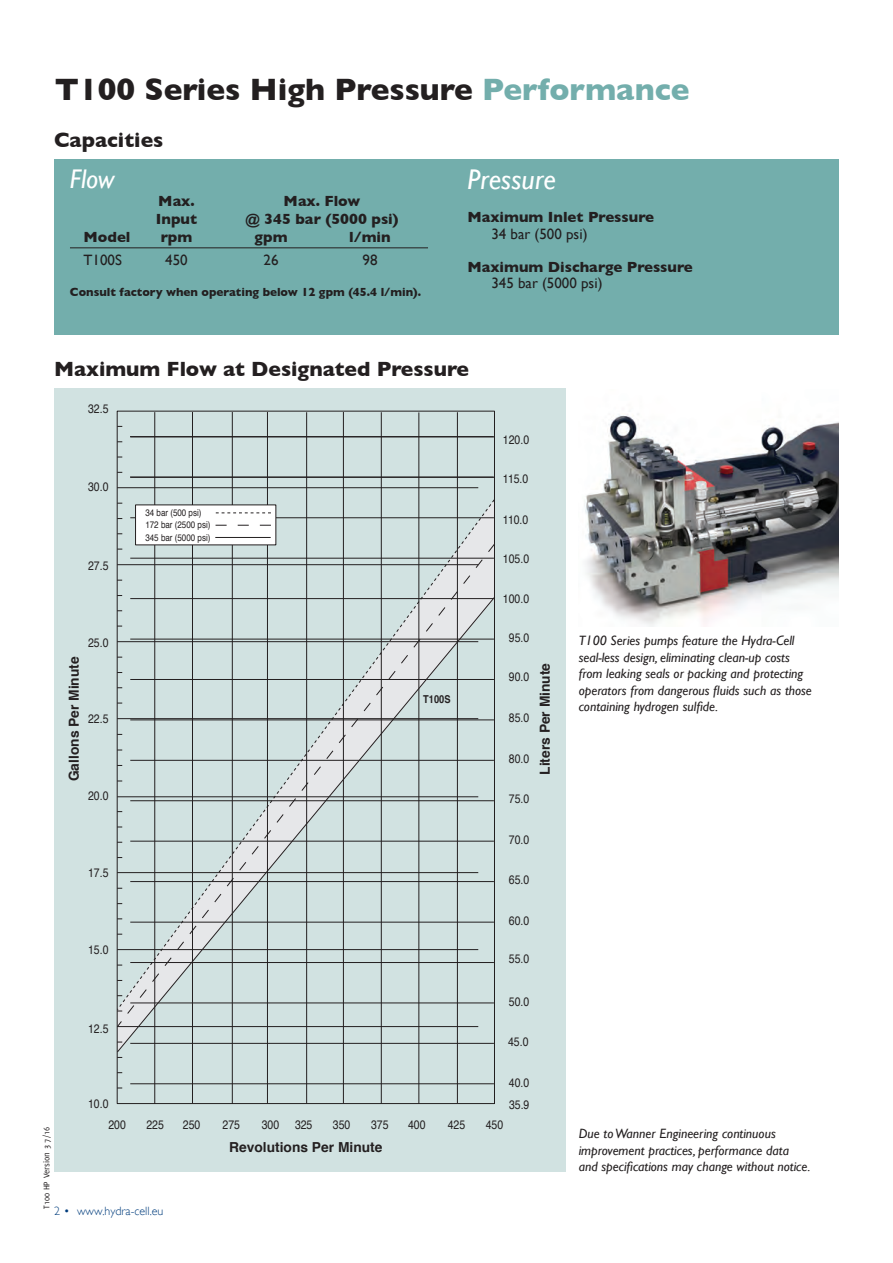
<style>
.page{position:relative;width:893px;height:1263px;background:#fff}
.page>*{position:absolute;margin:0;border:0;box-sizing:border-box;transform-origin:0 0}
.t1{font:700 31.5px "Gill Sans";color:#231f20}
.t2{font:italic 28.5px "Gill Sans";color:#fff}
.t3{font:italic 27px "Gill Sans";color:#fff}
.t4{font:700 21px "Gill Sans";color:#231f20}
.t5{font:700 15px "Gill Sans";color:#231f20}
.t6{font:15px "Gill Sans";color:#231f20}
.t7{font:700 13.8px "Helvetica";color:#231f20}
.t8{font:italic 13.5px/16.5px "Gill Sans";color:#231f20}
.t9{font:12.3px "Helvetica";color:#231f20;scale:.85 1}
.t10{font:700 12px "Gill Sans";color:#231f20}
.t11{font:300 12px "Gill Sans";color:#013d7d}
.t12{font:700 10.95px "Helvetica";color:#231f20;scale:.85 1}
.t13{font:9.45px/12.3px "Helvetica";color:#231f20;scale:.85 1}
.t14{font:9px "Delicious";color:#231f20}
.s1{color:#73aeac}
</style>
<div class="page">
<div style="left:54px;top:388px;width:512px;height:783px;background:#d1e2e1"></div>
<svg style="left:116px;top:499px;width:377px;height:44px"></svg>
<svg style="left:116px;top:1028px;width:377px;height:25px"></svg>
<hr style="left:381px;top:412px;width:1px;height:691px;background:#231f20">
<hr style="left:457px;top:412px;width:1px;height:691px;background:#231f20">
<hr style="left:306px;top:412px;width:1px;height:691px;background:#231f20">
<hr style="left:232px;top:412px;width:1px;height:692px;background:#231f20">
<hr style="left:154px;top:412px;width:1px;height:692px;background:#231f20">
<hr style="left:117px;top:487px;width:361px;height:1px;background:#231f20">
<hr style="left:192px;top:412px;width:1px;height:691px;background:#231f20">
<hr style="left:267px;top:412px;width:1px;height:691px;background:#231f20">
<hr style="left:343px;top:412px;width:1px;height:691px;background:#231f20">
<hr style="left:418px;top:412px;width:1px;height:692px;background:#231f20">
<svg style="left:116px;top:543px;width:379px;height:485px"></svg>
<hr style="left:130px;top:881px;width:364px;height:1px;background:#231f20">
<hr style="left:130px;top:841px;width:364px;height:1px;background:#231f20">
<hr style="left:130px;top:800px;width:364px;height:1px;background:#231f20">
<hr style="left:130px;top:760px;width:364px;height:1px;background:#231f20">
<hr style="left:130px;top:719px;width:364px;height:1px;background:#231f20">
<hr style="left:130px;top:679px;width:364px;height:1px;background:#231f20">
<hr style="left:130px;top:639px;width:364px;height:1px;background:#231f20">
<hr style="left:130px;top:598px;width:363px;height:1px;background:#231f20">
<hr style="left:130px;top:558px;width:364px;height:1px;background:#231f20">
<hr style="left:130px;top:517px;width:364px;height:1px;background:#231f20">
<hr style="left:130px;top:1083px;width:364px;height:1px;background:#231f20">
<hr style="left:130px;top:1043px;width:364px;height:1px;background:#231f20">
<hr style="left:130px;top:1002px;width:364px;height:1px;background:#231f20">
<hr style="left:130px;top:962px;width:364px;height:1px;background:#231f20">
<hr style="left:130px;top:922px;width:364px;height:1px;background:#231f20">
<hr style="left:130px;top:477px;width:364px;height:1px;background:#231f20">
<hr style="left:130px;top:436px;width:364px;height:1px;background:#231f20">
<div style="left:136px;top:505px;width:140px;height:40px;background:#fff"></div>
<svg style="left:216px;top:512px;width:55px;height:1px"></svg>
<hr style="left:215px;top:537px;width:56px;height:1px;background:#231f20">
<img style="left:584px;top:411px;width:255px;height:216px">
<div style="left:54px;top:160px;width:785px;height:175px;background:#73aeac"></div>
<hr style="left:70px;top:247px;width:358px;height:1px;background:#231f20">
<p class="t1" style="left:55px;top:71px;width:636px">T100 Series High Pressure <span class="s1">Performance</span></p>
<p class="t4" style="left:54px;top:128px;width:111px">Capacities</p>
<p class="t3" style="left:70px;top:163px;width:46px">Flow</p>
<p class="t5" style="left:158px;top:192px;width:38px">Max.</p>
<p class="t5" style="left:284px;top:192px;width:78px">Max. Flow</p>
<p class="t5" style="left:156px;top:210px;width:43px">Input</p>
<p class="t5" style="left:245px;top:210px;width:155px">@ 345 bar (5000 psi)</p>
<p class="t5" style="left:83px;top:228px;width:49px">Model</p>
<p class="t5" style="left:161px;top:228px;width:33px">rpm</p>
<p class="t5" style="left:254px;top:228px;width:35px">gpm</p>
<p class="t5" style="left:349px;top:228px;width:43px">l/min</p>
<p class="t6" style="left:83px;top:251px;width:40px">T100S</p>
<p class="t6" style="left:165px;top:251px;width:24px">450</p>
<p class="t6" style="left:263px;top:251px;width:16px">26</p>
<p class="t6" style="left:362px;top:251px;width:16px">98</p>
<p class="t10" style="left:70px;top:285px;width:353px">Consult factory when operating below 12 gpm (45.4 l/min).</p>
<p class="t2" style="left:467px;top:163px;width:90px">Pressure</p>
<p class="t5" style="left:467px;top:208px;width:188px">Maximum Inlet Pressure</p>
<p class="t6" style="left:491px;top:225px;width:98px">34 bar (500 psi)</p>
<p class="t5" style="left:467px;top:258px;width:227px">Maximum Discharge Pressure</p>
<p class="t6" style="left:491px;top:274px;width:113px">345 bar (5000 psi)</p>
<p class="t4" style="left:54px;top:356px;width:417px">Maximum Flow at Designated Pressure</p>
<p class="t9" style="left:88px;top:399px;width:26px">32.5</p>
<p class="t9" style="left:88px;top:477px;width:26px">30.0</p>
<p class="t9" style="left:88px;top:556px;width:26px">27.5</p>
<p class="t7" style="left:63px;top:781px;width:126px;rotate:-90deg">Gallons Per Minute</p>
<p class="t9" style="left:88px;top:633px;width:26px">25.0</p>
<p class="t9" style="left:88px;top:710px;width:26px">22.5</p>
<p class="t9" style="left:88px;top:787px;width:26px">20.0</p>
<p class="t9" style="left:88px;top:864px;width:26px">17.5</p>
<p class="t9" style="left:88px;top:941px;width:26px">15.0</p>
<p class="t13" style="left:145px;top:507px;width:78px">34 bar (500 psi)<br>172 bar (2500 psi)<br>345 bar (5000 psi)</p>
<p class="t12" style="left:423px;top:690px;width:34px">T100S</p>
<p class="t9" style="left:503px;top:430px;width:32px">120.0</p>
<p class="t9" style="left:503px;top:469px;width:31px">115.0</p>
<p class="t9" style="left:503px;top:510px;width:31px">110.0</p>
<p class="t9" style="left:503px;top:549px;width:32px">105.0</p>
<p class="t9" style="left:503px;top:589px;width:32px">100.0</p>
<p class="t9" style="left:509px;top:628px;width:26px">95.0</p>
<p class="t9" style="left:509px;top:668px;width:26px">90.0</p>
<p class="t9" style="left:509px;top:708px;width:26px">85.0</p>
<p class="t9" style="left:509px;top:749px;width:26px">80.0</p>
<p class="t9" style="left:509px;top:789px;width:26px">75.0</p>
<p class="t7" style="left:534px;top:775px;width:113px;rotate:-90deg">Liters Per Minute</p>
<p class="t9" style="left:509px;top:830px;width:26px">70.0</p>
<p class="t9" style="left:509px;top:870px;width:26px">65.0</p>
<p class="t9" style="left:509px;top:911px;width:26px">60.0</p>
<p class="t9" style="left:509px;top:949px;width:26px">55.0</p>
<p class="t9" style="left:88px;top:1019px;width:26px">12.5</p>
<p class="t9" style="left:88px;top:1094px;width:26px">10.0</p>
<p class="t9" style="left:509px;top:992px;width:26px">50.0</p>
<p class="t9" style="left:508px;top:1032px;width:26px">45.0</p>
<p class="t9" style="left:509px;top:1073px;width:26px">40.0</p>
<p class="t9" style="left:509px;top:1095px;width:26px">35.9</p>
<p class="t9" style="left:108px;top:1115px;width:22px">200</p>
<p class="t9" style="left:146px;top:1115px;width:22px">225</p>
<p class="t9" style="left:295px;top:1115px;width:22px">325</p>
<p class="t9" style="left:371px;top:1115px;width:22px">375</p>
<p class="t9" style="left:448px;top:1115px;width:22px">425</p>
<p class="t9" style="left:486px;top:1115px;width:22px">450</p>
<p class="t9" style="left:183px;top:1115px;width:22px">250</p>
<p class="t9" style="left:223px;top:1115px;width:22px">275</p>
<p class="t9" style="left:262px;top:1115px;width:22px">300</p>
<p class="t9" style="left:333px;top:1115px;width:22px">350</p>
<p class="t9" style="left:408px;top:1115px;width:22px">400</p>
<p class="t14" style="left:42px;top:1209px;width:83px;rotate:-90deg">T100 HP Version 3 7/16</p>
<p class="t7" style="left:229px;top:1136px;width:155px">Revolutions Per Minute</p>
<p class="t11" style="left:54px;top:1204px;width:111px">2 • www.hydra-cell.eu</p>
<p class="t8" style="left:579px;top:632px;width:235px">T100 Series pumps feature the Hydra-Cell seal-less design, eliminating clean-up costs from leaking seals or packing and protecting operators from dangerous fluids such as those containing hydrogen sulfide.</p>
<p class="t8" style="left:579px;top:1125px;width:233px">Due to Wanner Engineering continuous improvement practices, performance data and specifications may change without notice.</p>
</div>
